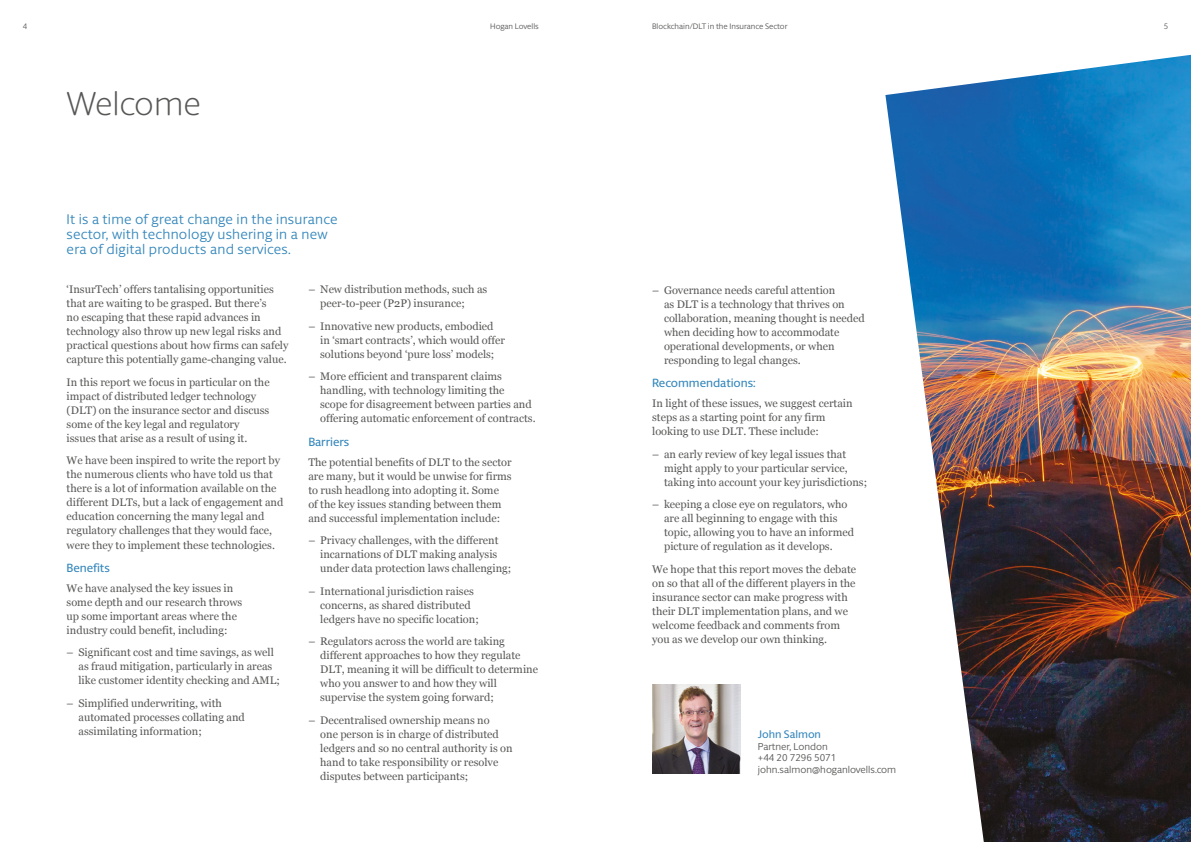
<style>
.page{position:relative;width:1191px;height:842px;background:#fff}
.page>*{position:absolute;margin:0;border:0;box-sizing:border-box;transform-origin:0 0}
.t1{font:300 33px "Berlingske Sans Round";color:#575756}
.t2{font:14px/15px "Berlingske Sans Round";letter-spacing:.02em;color:#3587bb}
.t3{font:500 12px "Berlingske Sans Round";color:#3587bb}
.t4{font:11px/14px "Georgia";color:#575756}
.t5{font:500 11px "Berlingske Sans Round";color:#3587bb}
.t6{font:10px/11.7px "Berlingske Sans Round";color:#575756}
.t7{font:8px "Berlingske Sans Round";color:#575756}
</style>
<div class="page">
<img style="left:885px;top:55px;width:306px;height:787px">
<img style="left:652px;top:685px;width:88px;height:88px">
<p class="t7" style="left:23px;top:20px;width:6px">4</p>
<p class="t7" style="left:490px;top:20px;width:50px">Hogan Lovells</p>
<p class="t7" style="left:652px;top:20px;width:137px">Blockchain/DLT in the Insurance Sector</p>
<p class="t7" style="left:1163px;top:20px;width:6px">5</p>
<h1 class="t1" style="left:67px;top:81px;width:136px">Welcome</h1>
<p class="t2" style="left:67px;top:211px;width:272px">It is a time of great change in the insurance sector, with technology ushering in a new era of digital products and services.</p>
<p class="t4" style="left:67px;top:283px;width:223px">‘InsurTech’ offers tantalising opportunities that are waiting to be grasped. But there’s<br>no escaping that these rapid advances in technology also throw up new legal risks and practical questions about how firms can safely capture this potentially game-changing value.</p>
<p class="t4" style="left:67px;top:375px;width:204px">In this report we focus in particular on the impact of distributed ledger technology (DLT) on the insurance sector and discuss some of the key legal and regulatory issues that arise as a result of using it.</p>
<p class="t4" style="left:67px;top:454px;width:218px">We have been inspired to write the report by the numerous clients who have told us that there is a lot of information available on the different DLTs, but a lack of engagement and education concerning the many legal and regulatory challenges that they would face, were they to implement these technologies.</p>
<p class="t3" style="left:67px;top:559px;width:45px">Benefits</p>
<p class="t4" style="left:67px;top:581px;width:177px">We have analysed the key issues in some depth and our research throws up some important areas where the industry could benefit, including:</p>
<p class="t4" style="left:78px;top:645px;width:203px;text-indent:-12px">– Significant cost and time savings, as well as fraud mitigation, particularly in areas like customer identity checking and AML;</p>
<p class="t4" style="left:78px;top:696px;width:168px;text-indent:-12px">– Simplified underwriting, with automated processes collating and assimilating information;</p>
<p class="t4" style="left:320px;top:283px;width:169px;text-indent:-12px">– New distribution methods, such as peer-to-peer (P2P) insurance;</p>
<p class="t4" style="left:320px;top:319px;width:186px;text-indent:-12px">– Innovative new products, embodied in ‘smart contracts’, which would offer solutions beyond ‘pure loss’ models;</p>
<p class="t4" style="left:320px;top:370px;width:217px;text-indent:-12px">– More efficient and transparent claims handling, with technology limiting the<br>scope for disagreement between parties and offering automatic enforcement of contracts.</p>
<p class="t3" style="left:308px;top:433px;width:42px">Barriers</p>
<p class="t4" style="left:308px;top:455px;width:205px">The potential benefits of DLT to the sector are many, but it would be unwise for firms to rush headlong into adopting it. Some<br>of the key issues standing between them and successful implementation include:</p>
<p class="t4" style="left:320px;top:533px;width:192px;text-indent:-12px">– Privacy challenges, with the different incarnations of DLT making analysis under data protection laws challenging;</p>
<p class="t4" style="left:320px;top:584px;width:160px;text-indent:-12px">– International jurisdiction raises concerns, as shared distributed ledgers have no specific location;</p>
<p class="t4" style="left:320px;top:634px;width:219px;text-indent:-12px">– Regulators across the world are taking different approaches to how they regulate DLT, meaning it will be difficult to determine who you answer to and how they will supervise the system going forward;</p>
<p class="t4" style="left:320px;top:713px;width:194px;text-indent:-12px">– Decentralised ownership means no<br>one person is in charge of distributed ledgers and so no central authority is on hand to take responsibility or resolve disputes between participants;</p>
<p class="t4" style="left:664px;top:283px;width:202px;text-indent:-12px">– Governance needs careful attention<br>as DLT is a technology that thrives on collaboration, meaning thought is needed when deciding how to accommodate operational developments, or when responding to legal changes.</p>
<p class="t3" style="left:652px;top:375px;width:105px">Recommendations:</p>
<p class="t4" style="left:652px;top:396px;width:202px">In light of these issues, we suggest certain steps as a starting point for any firm looking to use DLT. These include:</p>
<p class="t4" style="left:664px;top:447px;width:205px;text-indent:-12px">– an early review of key legal issues that might apply to your particular service, taking into account your key jurisdictions;</p>
<p class="t4" style="left:664px;top:497px;width:191px;text-indent:-12px">– keeping a close eye on regulators, who are all beginning to engage with this topic, allowing you to have an informed picture of regulation as it develops.</p>
<p class="t4" style="left:652px;top:562px;width:205px">We hope that this report moves the debate on so that all of the different players in the insurance sector can make progress with their DLT implementation plans, and we welcome feedback and comments from you as we develop our own thinking.</p>
<p class="t5" style="left:758px;top:727px;width:65px">John Salmon</p>
<p class="t6" style="left:758px;top:740px;width:140px">Partner, London<br>+44 20 7296 5071 john.salmon@hoganlovells.com</p>
</div>
